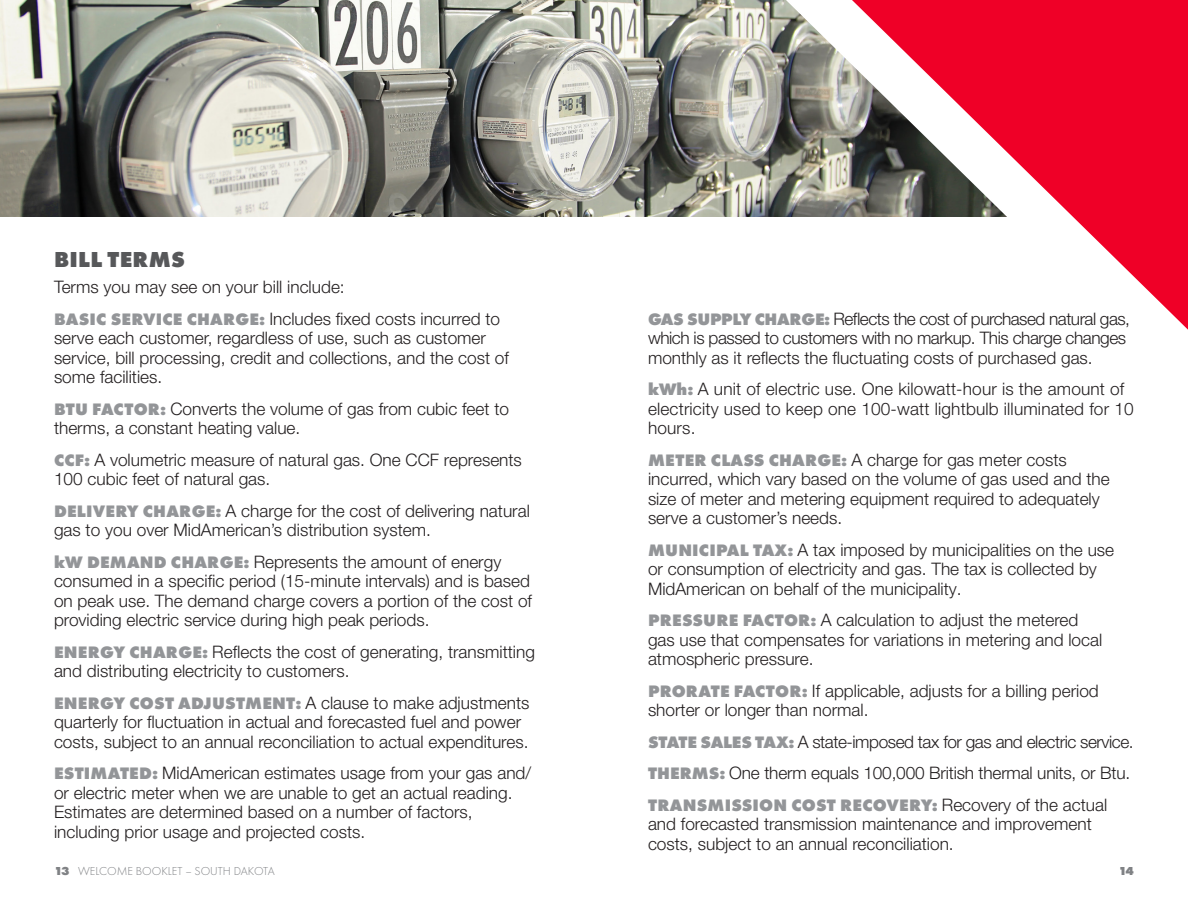
<style>
.page{position:relative;width:1188px;height:918px;background:#fff}
.page>*{position:absolute;margin:0;border:0;box-sizing:border-box;transform-origin:0 0}
.t1{font:800 22.5px "Futura PT";letter-spacing:.01em;color:#57585a}
.t2{font:300 17.25px/19.5px "Helvetica Neue LT Pro";color:#231f20}
.t3{font:300 17.25px/19.5px "Helvetica Neue LT Pro";letter-spacing:-.025em;color:#231f20}
.t4{font:300 12px "Futura PT";color:#808285}
.t5{font:800 12px "Futura PT";color:#808285}
.s1{font-family:"Futura PT";font-weight:800;color:#939598}
.s2{font-weight:800}
</style>
<div class="page">
<img style="left:0;top:0;width:782px;height:217px">
<img style="left:782px;top:0;width:70px;height:217px">
<svg style="left:852px;top:0;width:336px;height:330px"></svg>
<p class="t1" style="left:54px;top:245px;width:132px">BILL TERMS</p>
<p class="t2" style="left:54px;top:277px;width:292px">Terms you may see on your bill include:</p>
<p class="t2" style="left:54px;top:308px;width:457px"><span class="s1">BASIC SERVICE CHARGE:</span> Includes fixed costs incurred to serve each customer, regardless of use, such as customer service, bill processing, credit and collections, and the cost of some facilities.</p>
<p class="t2" style="left:54px;top:398px;width:457px"><span class="s1">BTU FACTOR:</span> Converts the volume of gas from cubic feet to therms, a constant heating value.</p>
<p class="t2" style="left:54px;top:449px;width:469px"><span class="s1">CCF:</span> A volumetric measure of natural gas. One CCF represents<br>100 cubic feet of natural gas.</p>
<p class="t2" style="left:54px;top:500px;width:477px"><span class="s1">DELIVERY CHARGE:</span> A charge for the cost of delivering natural gas to you over MidAmerican’s distribution system.</p>
<p class="t2" style="left:54px;top:551px;width:480px"><span class="s1">kW DEMAND CHARGE:</span> Represents the amount of energy consumed in a specific period (15-minute intervals) and is based on peak use. The demand charge covers a portion of the cost of providing electric service during high peak periods.</p>
<p class="t2" style="left:54px;top:641px;width:482px"><span class="s1">ENERGY CHARGE:</span> Reflects the cost of generating, transmitting and distributing electricity to customers.</p>
<p class="t2" style="left:54px;top:692px;width:477px"><span class="s1">ENERGY COST ADJUSTMENT:</span> A clause to make adjustments quarterly for fluctuation in actual and forecasted fuel and power costs, subject to an annual reconciliation to actual expenditures.</p>
<p class="t2" style="left:54px;top:763px;width:479px"><span class="s1">ESTIMATED:</span> MidAmerican estimates usage from your gas and/ or electric meter when we are unable to get an actual reading.<br>Estimates are determined based on a number of factors, including prior usage and projected costs.</p>
<p class="t3" style="left:648px;top:309px;width:484px"><span class="s1">GAS SUPPLY CHARGE:</span> Reflects the cost of purchased natural gas, which is passed to customers with no markup. This charge changes monthly as it reflects the fl uctuating costs of purchased gas.</p>
<p class="t2" style="left:648px;top:379px;width:487px"><span class="s1">kWh:</span> A unit of electric use. One kilowatt-hour is the amount of electricity used to keep one 100-watt lightbulb illuminated for 10 hours.</p>
<p class="t2" style="left:648px;top:450px;width:463px"><span class="s1">METER CLASS CHARGE:</span> A charge for gas meter costs incurred, which vary based on the volume of gas used and the size of meter and metering equipment required to adequately serve a customer’s needs.</p>
<p class="t2" style="left:648px;top:540px;width:468px"><span class="s1">MUNICIPAL TAX:</span> A tax imposed by municipalities on the use or consumption of electricity and gas. The tax is collected by<br>MidAmerican on behalf of the municipality.</p>
<p class="t2" style="left:648px;top:610px;width:456px"><span class="s1">PRESSURE FACTOR:</span> A calculation to adjust the metered gas use that compensates for variations in metering and local atmospheric pressure.</p>
<p class="t2" style="left:648px;top:681px;width:452px"><span class="s1">PRORATE FACTOR:</span> If applicable, adjusts for a billing period shorter or longer than normal.</p>
<p class="t3" style="left:648px;top:732px;width:487px"><span class="s1">STATE SALES TAX:</span> A state-imposed tax for gas and electric service.</p>
<p class="t2" style="left:648px;top:763px;width:484px"><span class="s1">THERMS:</span> One therm equals 100,000 British thermal units, or Btu.</p>
<p class="t2" style="left:648px;top:795px;width:461px"><span class="s1">TRANSMISSION COST RECOVERY:</span> Recovery of the actual and forecasted transmission maintenance and improvement costs, subject to an annual reconciliation.</p>
<p class="t4" style="left:54px;top:864px;width:222px"><span class="s2">13</span> WELCOME BOOKLET – SOUTH DAKOTA</p>
<p class="t5" style="left:1118px;top:863px;width:17px">14</p>
</div>
